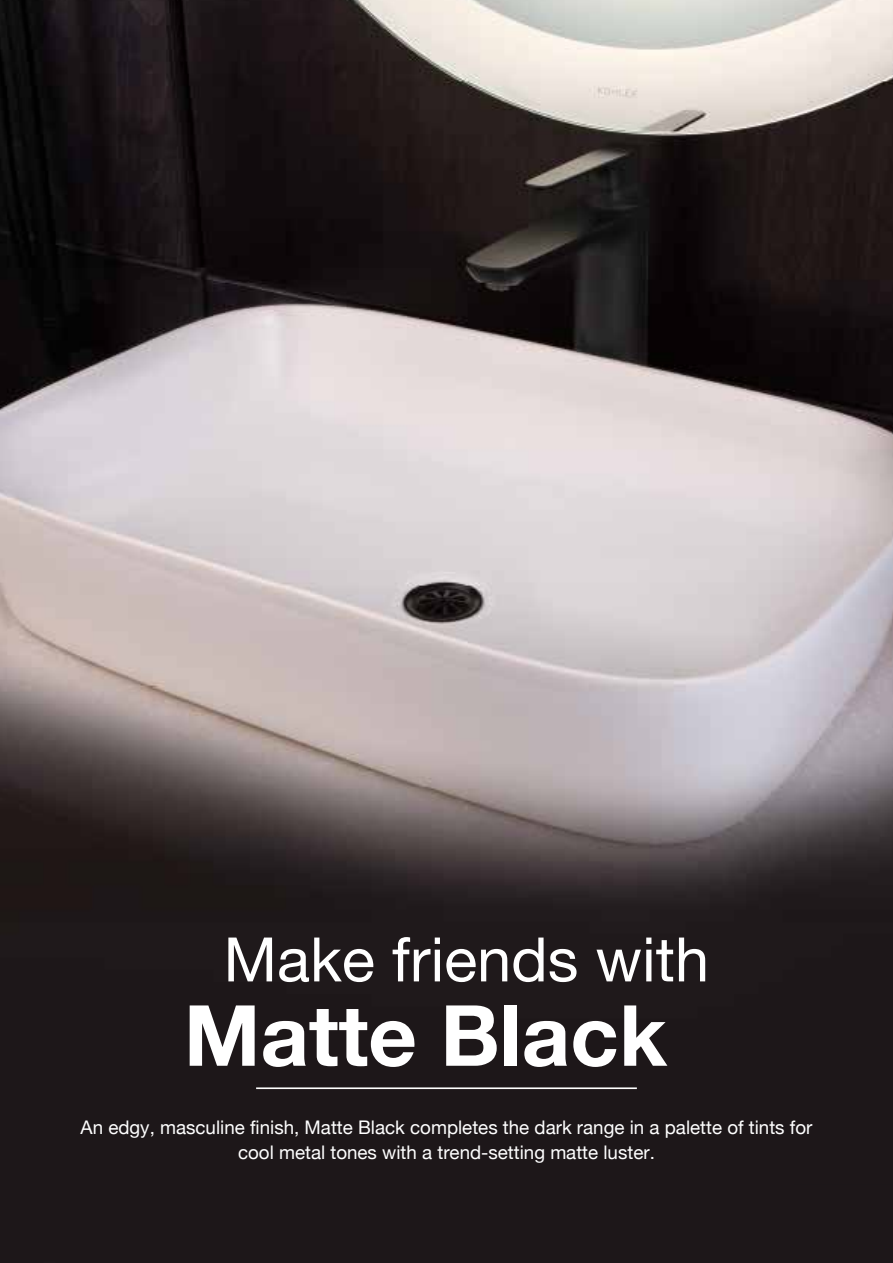
<style>
.page{position:relative;width:893px;height:1263px;background:#fff}
.page>*{position:absolute;margin:0;border:0;box-sizing:border-box;transform-origin:0 0}
.t1{font:700 84.45px "Helvetica Neue";color:#fff}
.t2{font:61.35px "Helvetica Neue";color:#fff}
.t3{font:18.75px/24.8px "Helvetica Neue";color:#fff;text-align:center}
</style>
<div class="page">
<img style="left:0;top:0;width:893px;height:1263px">
<hr style="left:256px;top:1087px;width:381px;height:2px;background:#fff">
<h2 class="t2" style="left:223px;top:907px;width:487px">Make friends with</h2>
<h1 class="t1" style="left:184px;top:983px;width:485px">Matte Black</h1>
<p class="t3" style="left:81px;top:1113px;width:733px">An edgy, masculine finish, Matte Black completes the dark range in a palette of tints for cool metal tones with a trend-setting matte luster.</p>
</div>
